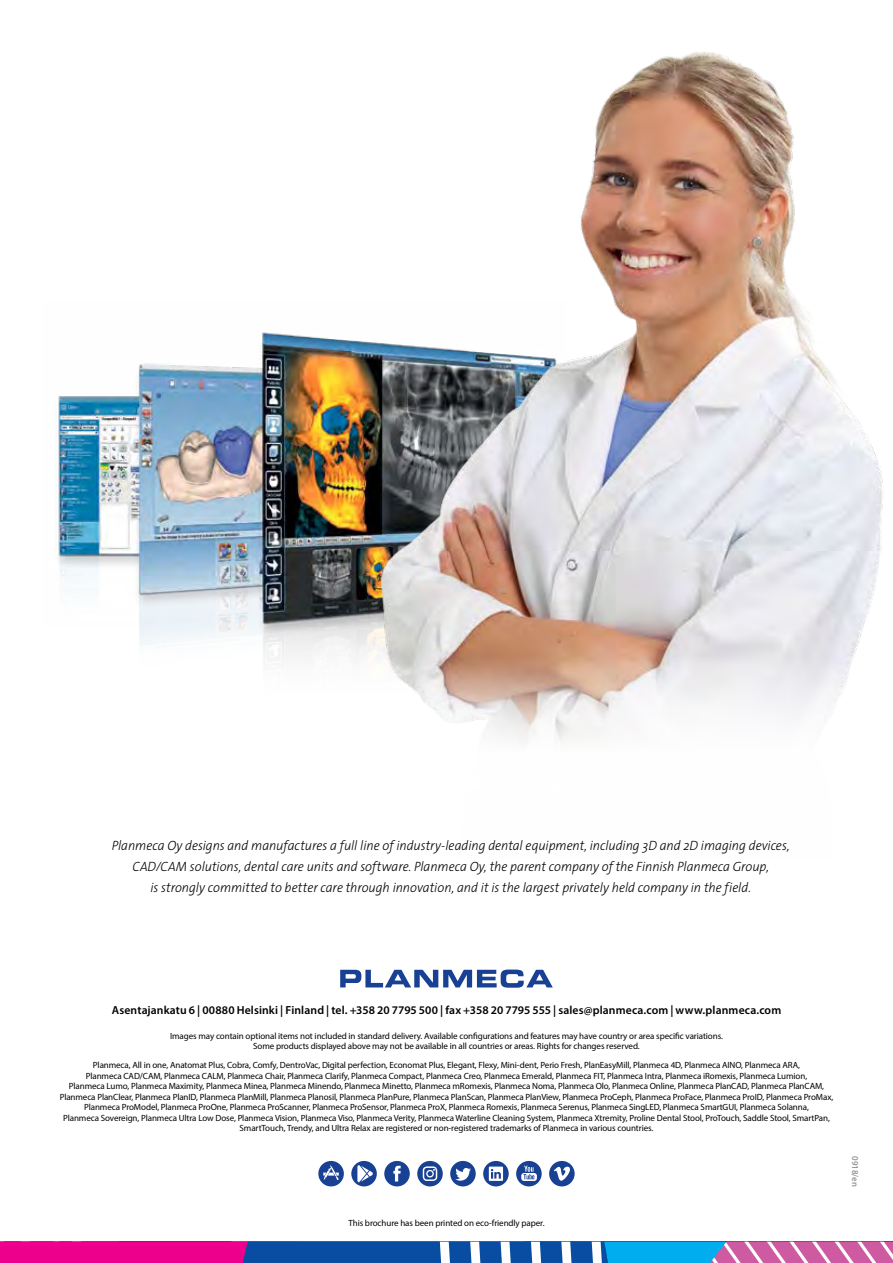
<style>
.page{position:relative;width:893px;height:1263px;background:#fff}
.page>*{position:absolute;margin:0;border:0;box-sizing:border-box;transform-origin:0 0}
.t1{font:italic 300 13.5px/21px "The Sans";letter-spacing:-.005em;color:#000;text-align:center;scale:.95 1}
.t2{font:600 11.7px "Myriad Pro";letter-spacing:.01em;color:#000}
.t3{font:9px/10.5px "Myriad Pro";letter-spacing:-.01em;color:#000;text-align:center}
.t4{font:600 9px "Myriad Pro";color:#939598;scale:.95 1}
</style>
<div class="page">
<img style="left:58px;top:332px;width:283px;height:328px">
<img style="left:341px;top:52px;width:542px;height:690px">
<svg style="left:0;top:1242px;width:893px;height:21px;background:#7c56ad"></svg>
<svg style="left:340px;top:969px;width:213px;height:19px"></svg>
<svg style="left:417px;top:1161px;width:26px;height:25px"></svg>
<svg style="left:483px;top:1161px;width:26px;height:25px"></svg>
<svg style="left:516px;top:1161px;width:26px;height:25px"></svg>
<svg style="left:450px;top:1161px;width:26px;height:25px"></svg>
<svg style="left:318px;top:1161px;width:26px;height:25px"></svg>
<svg style="left:384px;top:1161px;width:26px;height:25px"></svg>
<svg style="left:549px;top:1161px;width:26px;height:25px"></svg>
<svg style="left:351px;top:1161px;width:26px;height:25px"></svg>
<p class="t1" style="left:112px;top:834px;width:715px">Planmeca Oy designs and manufactures a full line of industry-leading dental equipment, including 3D and 2D imaging devices,<br>CAD/CAM solutions, dental care units and software. Planmeca Oy, the parent company of the Finnish Planmeca Group,<br>is strongly committed to better care through innovation, and it is the largest privately held company in the field.</p>
<p class="t2" style="left:112px;top:1003px;width:671px">Asentajankatu 6 | 00880 Helsinki | Finland | tel. +358 20 7795 500 | fax +358 20 7795 555 | sales@planmeca.com | www.planmeca.com</p>
<p class="t3" style="left:170px;top:1030px;width:554px">Images may contain optional items not included in standard delivery. Available configurations and features may have country or area specific variations.<br>Some products displayed above may not be available in all countries or areas. Rights for changes reserved.</p>
<p class="t3" style="left:60px;top:1060px;width:775px">Planmeca, All in one, Anatomat Plus, Cobra, Comfy, DentroVac, Digital perfection, Economat Plus, Elegant, Flexy, Mini-dent, Perio Fresh, PlanEasyMill, Planmeca 4D, Planmeca AINO, Planmeca ARA,<br>Planmeca CAD/ CAM, Planmeca CALM, Planmeca Chair, Planmeca Clarify, Planmeca Compact, Planmeca Creo, Planmeca Emerald, Planmeca FIT, Planmeca Intra, Planmeca iRomexis, Planmeca Lumion,<br>Planmeca Lumo, Planmeca Maximity, Planmeca Minea, Planmeca Minendo, Planmeca Minetto, Planmeca mRomexis, Planmeca Noma, Planmeca Olo, Planmeca Online, Planmeca PlanCAD, Planmeca PlanCAM, Planmeca PlanClear, Planmeca PlanID, Planmeca PlanMill, Planmeca Planosil, Planmeca PlanPure, Planmeca PlanScan, Planmeca PlanView, Planmeca ProCeph, Planmeca ProFace, Planmeca ProID, Planmeca ProMax, Planmeca ProModel, Planmeca ProOne, Planmeca ProScanner, Planmeca ProSensor, Planmeca ProX, Planmeca Romexis, Planmeca Serenus, Planmeca SingLED, Planmeca SmartGUI, Planmeca Solanna,<br>Planmeca Sovereign, Planmeca Ultra Low Dose, Planmeca Vision, Planmeca Viso, Planmeca Verity, Planmeca Waterline Cleaning System, Planmeca Xtremity, Proline Dental Stool, ProTouch, Saddle Stool, SmartPan, SmartTouch, Trendy, and Ultra Relax are registered or non-registered trademarks of Planmeca in various countries.</p>
<p class="t3" style="left:348px;top:1218px;width:198px">This brochure has been printed on eco-friendly paper.</p>
<p class="t4" style="left:861px;top:1156px;width:34px;rotate:90deg">0918/en</p>
</div>
